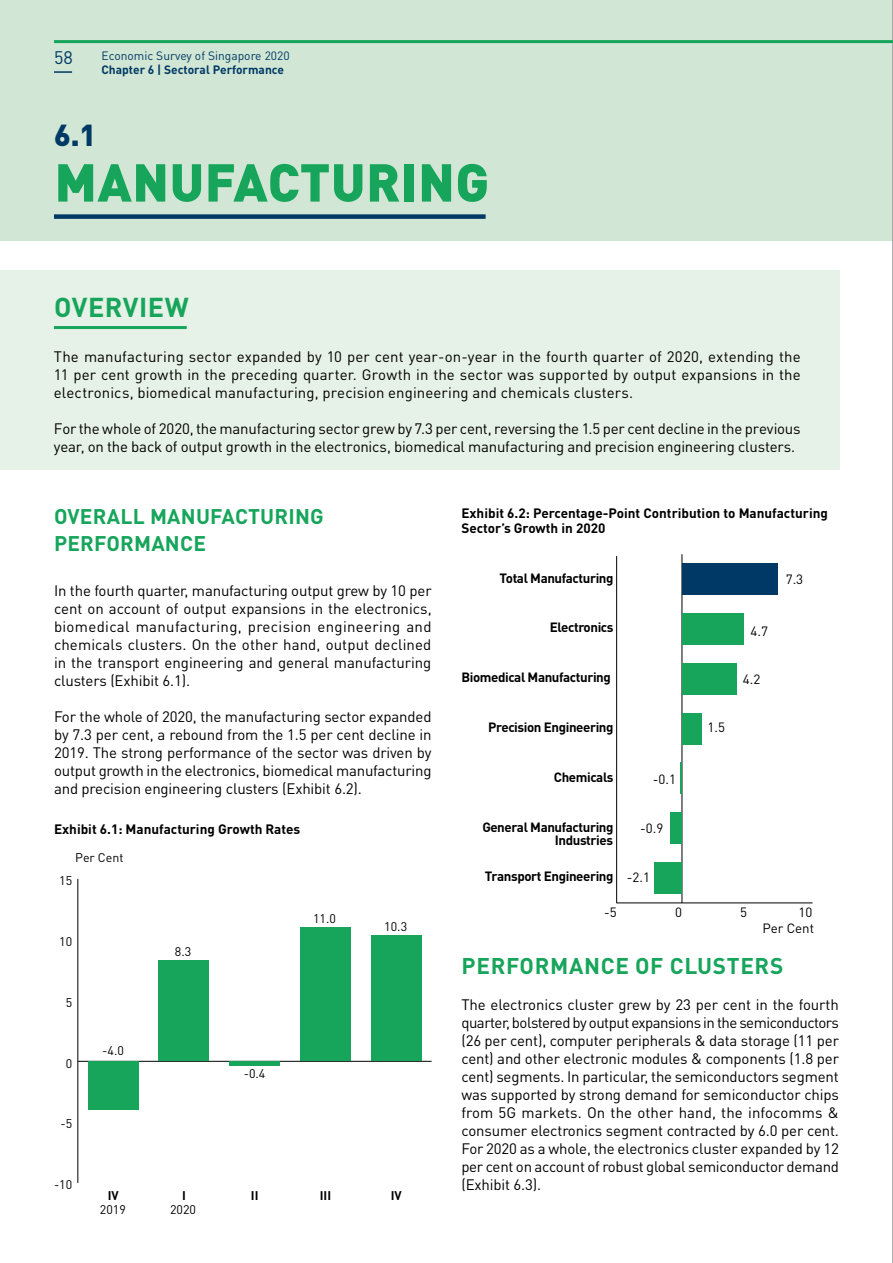
<style>
.page{position:relative;width:893px;height:1263px;background:#fff}
.page>*{position:absolute;margin:0;border:0;box-sizing:border-box;transform-origin:0 0}
.t1{font:900 52.5px "DIN Pro";letter-spacing:.01em;color:#16a55a}
.t2{font:900 30px "DIN Pro";color:#003965}
.t3{font:700 27px "DIN Pro";letter-spacing:.02em;color:#16a55a}
.t4{font:700 22.5px "DIN Pro";letter-spacing:.03em;color:#16a55a}
.t5{font:700 21px/27px "DIN Pro";letter-spacing:.01em;color:#16a55a}
.t6{font:18px "DIN Pro";color:#003965}
.t7{font:15px/18px "DIN Pro";letter-spacing:-.01em;color:#000;text-align:justify}
.t8{font:700 13.5px/15px "DIN Pro";color:#000}
.t9{font:700 13.35px "DIN Pro";letter-spacing:-.03em;color:#000}
.t10{font:13.35px "DIN Pro";color:#000}
.t11{font:12.45px "DIN Pro";color:#000}
.t12{font:700 12.45px "DIN Pro";color:#000}
.t13{font:12px "DIN Pro";color:#003965}
.t14{font:700 12px "DIN Pro";color:#003965}
</style>
<div class="page">
<div style="left:0;top:0;width:893px;height:241px;background:#d1e6d4"></div>
<div style="left:0;top:270px;width:839px;height:200px;background:#e6f1e7"></div>
<hr style="left:54px;top:326px;width:133px;height:3px;background:#16a55a">
<hr style="left:616px;top:556px;width:1px;height:347px;background:#000">
<hr style="left:617px;top:902px;width:195px;height:1px;background:#000">
<hr style="left:681px;top:554px;width:1px;height:349px;background:#000">
<div style="left:682px;top:563px;width:95px;height:32px;background:#003965"></div>
<div style="left:682px;top:613px;width:61px;height:32px;background:#16a55a"></div>
<div style="left:682px;top:663px;width:55px;height:31px;background:#16a55a"></div>
<div style="left:682px;top:713px;width:19px;height:31px;background:#16a55a"></div>
<hr style="left:681px;top:763px;width:1px;height:31px;background:#16a55a">
<div style="left:670px;top:812px;width:12px;height:32px;background:#16a55a"></div>
<div style="left:654px;top:862px;width:28px;height:32px;background:#16a55a"></div>
<hr style="left:78px;top:1061px;width:354px;height:1px;background:#000">
<hr style="left:77px;top:879px;width:1px;height:304px;background:#000">
<div style="left:88px;top:1061px;width:51px;height:48px;background:#16a55a"></div>
<div style="left:158px;top:960px;width:51px;height:101px;background:#16a55a"></div>
<div style="left:229px;top:1061px;width:51px;height:5px;background:#16a55a"></div>
<div style="left:300px;top:927px;width:51px;height:134px;background:#16a55a"></div>
<div style="left:371px;top:935px;width:51px;height:126px;background:#16a55a"></div>
<div style="left:54px;top:214px;width:432px;height:5px;background:#003965"></div>
<hr style="left:892px;top:0;width:1px;height:1263px;background:#939598">
<svg style="left:54px;top:71px;width:18px;height:2px"></svg>
<hr style="left:54px;top:40px;width:839px;height:3px;background:#16a55a">
<p class="t6" style="left:54px;top:45px;width:20px">58</p>
<p class="t13" style="left:101px;top:48px;width:190px">Economic Survey of Singapore 2020</p>
<p class="t14" style="left:101px;top:60px;width:184px">Chapter 6 | Sectoral Performance</p>
<h2 class="t2" style="left:54px;top:109px;width:44px">6.1</h2>
<h1 class="t1" style="left:55px;top:137px;width:436px">MANUFACTURING</h1>
<h3 class="t3" style="left:54px;top:285px;width:136px">OVERVIEW</h3>
<p class="t7" style="left:54px;top:347px;width:748px">The manufacturing sector expanded by 10 per cent year-on-year in the fourth quarter of 2020, extending the 11 per cent growth in the preceding quarter. Growth in the sector was supported by output expansions in the electronics, biomedical manufacturing, precision engineering and chemicals clusters.</p>
<p class="t7" style="left:54px;top:419px;width:748px">For the whole of 2020, the manufacturing sector grew by 7.3 per cent, reversing the 1.5 per cent decline in the previous year, on the back of output growth in the electronics, biomedical manufacturing and precision engineering clusters.</p>
<h3 class="t5" style="left:54px;top:501px;width:271px">OVERALL MANUFACTURING<br>PERFORMANCE</h3>
<p class="t7" style="left:54px;top:581px;width:379px">In the fourth quarter, manufacturing output grew by 10 per cent on account of output expansions in the electronics, biomedical manufacturing, precision engineering and chemicals clusters. On the other hand, output declined in the transport engineering and general manufacturing clusters (Exhibit 6.1).</p>
<p class="t7" style="left:54px;top:707px;width:379px">For the whole of 2020, the manufacturing sector expanded by 7.3 per cent, a rebound from the 1.5 per cent decline in 2019. The strong performance of the sector was driven by output growth in the electronics, biomedical manufacturing and precision engineering clusters (Exhibit 6.2).</p>
<p class="t8" style="left:54px;top:820px;width:248px">Exhibit 6.1: Manufacturing Growth Rates</p>
<p class="t11" style="left:75px;top:849px;width:50px">Per Cent</p>
<p class="t11" style="left:59px;top:872px;width:14px">15</p>
<p class="t11" style="left:59px;top:933px;width:14px">10</p>
<p class="t11" style="left:66px;top:994px;width:8px">5</p>
<p class="t11" style="left:66px;top:1054px;width:8px">0</p>
<p class="t11" style="left:60px;top:1115px;width:13px">-5</p>
<p class="t11" style="left:54px;top:1176px;width:20px">-10</p>
<p class="t11" style="left:102px;top:1042px;width:23px">-4.0</p>
<p class="t11" style="left:175px;top:943px;width:18px">8.3</p>
<p class="t11" style="left:313px;top:910px;width:24px">11.0</p>
<p class="t11" style="left:384px;top:918px;width:24px">10.3</p>
<p class="t11" style="left:244px;top:1065px;width:23px">-0.4</p>
<p class="t12" style="left:108px;top:1187px;width:13px">IV</p>
<p class="t12" style="left:182px;top:1187px;width:5px">I</p>
<p class="t12" style="left:251px;top:1187px;width:9px">II</p>
<p class="t12" style="left:320px;top:1187px;width:13px">III</p>
<p class="t12" style="left:391px;top:1187px;width:13px">IV</p>
<p class="t11" style="left:100px;top:1201px;width:27px">2019</p>
<p class="t11" style="left:170px;top:1201px;width:27px">2020</p>
<p class="t8" style="left:461px;top:504px;width:368px">Exhibit 6.2: Percentage-Point Contribution to Manufacturing<br>Sector’s Growth in 2020</p>
<p class="t9" style="left:500px;top:569px;width:116px">Total Manufacturing</p>
<p class="t10" style="left:786px;top:570px;width:19px">7.3</p>
<p class="t9" style="left:550px;top:618px;width:65px">Electronics</p>
<p class="t10" style="left:751px;top:622px;width:19px">4.7</p>
<p class="t9" style="left:461px;top:668px;width:151px">Biomedical Manufacturing</p>
<p class="t10" style="left:743px;top:670px;width:19px">4.2</p>
<p class="t9" style="left:488px;top:718px;width:127px">Precision Engineering</p>
<p class="t10" style="left:707px;top:718px;width:19px">1.5</p>
<p class="t9" style="left:554px;top:768px;width:61px">Chemicals</p>
<p class="t10" style="left:653px;top:770px;width:25px">-0.1</p>
<p class="t9" style="left:482px;top:818px;width:133px">General Manufacturing</p>
<p class="t9" style="left:555px;top:831px;width:60px">Industries</p>
<p class="t10" style="left:640px;top:819px;width:25px">-0.9</p>
<p class="t9" style="left:485px;top:867px;width:130px">Transport Engineering</p>
<p class="t10" style="left:627px;top:868px;width:25px">-2.1</p>
<p class="t10" style="left:604px;top:903px;width:14px">-5</p>
<p class="t10" style="left:675px;top:903px;width:8px">0</p>
<p class="t10" style="left:740px;top:903px;width:8px">5</p>
<p class="t10" style="left:799px;top:903px;width:15px">10</p>
<p class="t10" style="left:762px;top:919px;width:53px">Per Cent</p>
<h3 class="t4" style="left:462px;top:947px;width:323px">PERFORMANCE OF CLUSTERS</h3>
<p class="t7" style="left:461px;top:995px;width:379px">The electronics cluster grew by 23 per cent in the fourth quarter, bolstered by output expansions in the semiconductors (26 per cent), computer peripherals &amp; data storage (11 per cent) and other electronic modules &amp; components (1.8 per cent) segments. In particular, the semiconductors segment was supported by strong demand for semiconductor chips from 5G markets. On the other hand, the infocomms &amp; consumer electronics segment contracted by 6.0 per cent.<br>For 2020 as a whole, the electronics cluster expanded by 12 per cent on account of robust global semiconductor demand (Exhibit 6.3).</p>
</div>
